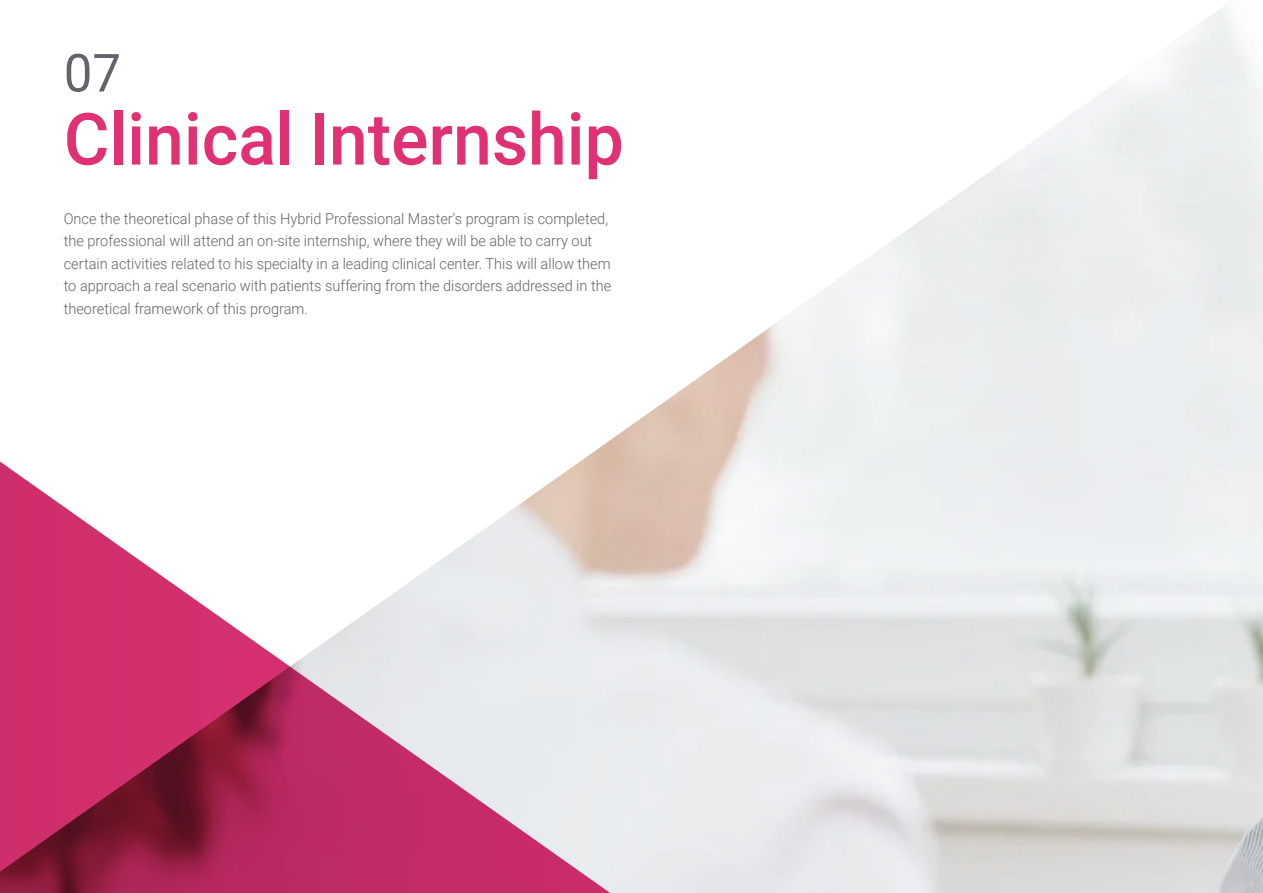
<style>
.page{position:relative;width:1263px;height:893px;background:#fff}
.page>*{position:absolute;margin:0;border:0;box-sizing:border-box;transform-origin:0 0}
.t1{font:500 72px "Roboto";color:#df3174}
.t2{font:52.5px "Roboto";color:#61646a}
.t3{font:300 15px/22.5px "Roboto";color:#61646a}
</style>
<div class="page">
<svg style="left:0;top:446px;width:640px;height:447px"></svg>
<h2 class="t2" style="left:64px;top:36px;width:59px">07</h2>
<h1 class="t1" style="left:64px;top:89px;width:562px">Clinical Internship</h1>
<p class="t3" style="left:64px;top:207px;width:549px">Once the theoretical phase of this Hybrid Professional Master's program is completed, the professional will attend an on-site internship, where they will be able to carry out certain activities related to his specialty in a leading clinical center. This will allow them to approach a real scenario with patients suffering from the disorders addressed in the theoretical framework of this program.</p>
</div>
